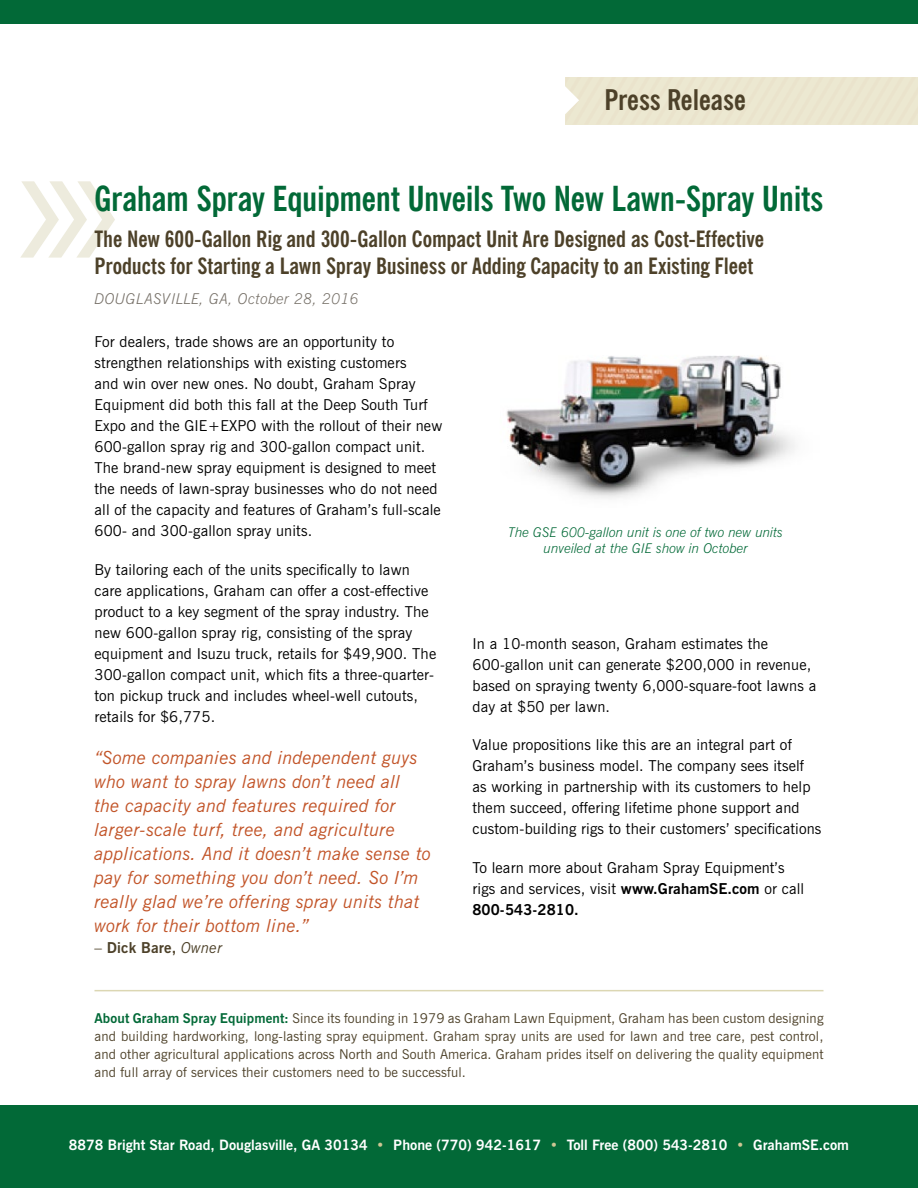
<style>
.page{position:relative;width:918px;height:1188px;background:#fff}
.page>*{position:absolute;margin:0;border:0;box-sizing:border-box;transform-origin:0 0}
.t1{font:700 condensed 34.5px "News Gothic BT";letter-spacing:-.01em;color:#026937}
.t2{font:700 condensed 28.5px "News Gothic BT";color:#4d4129}
.t3{font:700 condensed 22.5px/27px "News Gothic BT";letter-spacing:-.005em;color:#4d4129}
.t4{font:italic 18px/24px "News Gothic BT";letter-spacing:.01em;color:#c25428}
.t5{font:15px/21px "News Gothic BT";letter-spacing:.01em;color:#000}
.t6{font:italic 300 15px "News Gothic BT";letter-spacing:.02em;color:#78726a}
.t7{font:700 15px "News Gothic BT";letter-spacing:.01em;color:#4d4129}
.t8{font:700 14.25px "News Gothic BT";color:#fff}
.t9{font:13.5px/18px "News Gothic BT";letter-spacing:.01em;color:#4d4129;text-align:justify}
.t10{font:italic 300 13.5px/16.2px "News Gothic BT";color:#026937;text-align:center}
.s1{font-weight:400}
.s2{font-weight:400;font-style:italic}
.s3{font-weight:700}
.s4{font-weight:700;color:#026937}
.s5{color:#cdc693}
</style>
<div class="page">
<svg style="left:20px;top:181px;width:95px;height:77px"></svg>
<div style="left:0;top:1106px;width:918px;height:82px;background:#026937"></div>
<div style="left:0;top:0;width:918px;height:24px;background:#026937"></div>
<hr style="left:94px;top:990px;width:730px;height:1px;background:#cdc693">
<div style="left:565px;top:77px;width:353px;height:48px;background:#ece8d1"></div>
<img style="left:506px;top:356px;width:289px;height:143px">
<h2 class="t2" style="left:604px;top:83px;width:143px">Press Release</h2>
<h1 class="t1" style="left:94px;top:178px;width:731px">Graham Spray Equipment Unveils Two New Lawn-Spray Units</h1>
<h3 class="t3" style="left:94px;top:225px;width:671px">The New 600-Gallon Rig and 300-Gallon Compact Unit Are Designed as Cost-Effective<br>Products for Starting a Lawn Spray Business or Adding Capacity to an Existing Fleet</h3>
<p class="t6" style="left:94px;top:290px;width:266px">DOUGLASVILLE, GA, October 28, 2016</p>
<p class="t5" style="left:94px;top:331px;width:349px">For dealers, trade shows are an opportunity to strengthen relationships with existing customers<br>and win over new ones. No doubt, Graham Spray Equipment did both this fall at the Deep South Turf Expo and the GIE+EXPO with the rollout of their new 600-gallon spray rig and 300-gallon compact unit.<br>The brand-new spray equipment is designed to meet the needs of lawn-spray businesses who do not need all of the capacity and features of Graham’s full-scale 600- and 300-gallon spray units.</p>
<p class="t5" style="left:94px;top:559px;width:343px">By tailoring each of the units specifically to lawn care applications, Graham can offer a cost-effective product to a key segment of the spray industry. The new 600-gallon spray rig, consisting of the spray equipment and Isuzu truck, retails for $49,900. The 300-gallon compact unit, which fits a three-quarter&shy;ton pickup truck and includes wheel-well cutouts, retails for $6,775.</p>
<p class="t4" style="left:94px;top:745px;width:338px">“Some companies and independent guys who want to spray lawns don’t need all<br>the capacity and features required for larger-scale turf, tree, and agriculture applications. And it doesn’t make sense to pay for something you don’t need. So I’m really glad we’re offering spray units that work for their bottom line.”</p>
<p class="t7" style="left:94px;top:938px;width:129px"><span class="s1">–</span> Dick Bare, <span class="s2">Owner</span></p>
<p class="t10" style="left:508px;top:524px;width:276px">The GSE 600-gallon unit is one of two new units unveiled at the GIE show in October</p>
<p class="t5" style="left:472px;top:633px;width:345px">In a 10-month season, Graham estimates the 600-gallon unit can generate $200,000 in revenue, based on spraying twenty 6,000-square-foot lawns a day at $50 per lawn.</p>
<p class="t5" style="left:472px;top:735px;width:350px">Value propositions like this are an integral part of Graham’s business model. The company sees itself as working in partnership with its customers to help them succeed, offering lifetime phone support and custom-building rigs to their customers’ specifications</p>
<p class="t5" style="left:472px;top:857px;width:333px">To learn more about Graham Spray Equipment’s rigs and services, visit <span class="s3">www.GrahamSE.com</span> or call<br><span class="s3">800-543-2810.</span></p>
<p class="t9" style="left:95px;top:1009px;width:731px"><span class="s4">About Graham Spray Equipment:</span> Since its founding in 1979 as Graham Lawn Equipment, Graham has been custom designing and building hardworking, long-lasting spray equipment. Graham spray units are used for lawn and tree care, pest control, and other agricultural applications across North and South America. Graham prides itself on delivering the quality equipment and full array of services their customers need to be successful.</p>
<p class="t8" style="left:69px;top:1136px;width:782px">8878 Bright Star Road, Douglasville, GA 30134 <span class="s5">•</span> Phone (770) 942-1617 <span class="s5">•</span> Toll Free (800) 543-2810 <span class="s5">•</span> GrahamSE.com</p>
</div>
